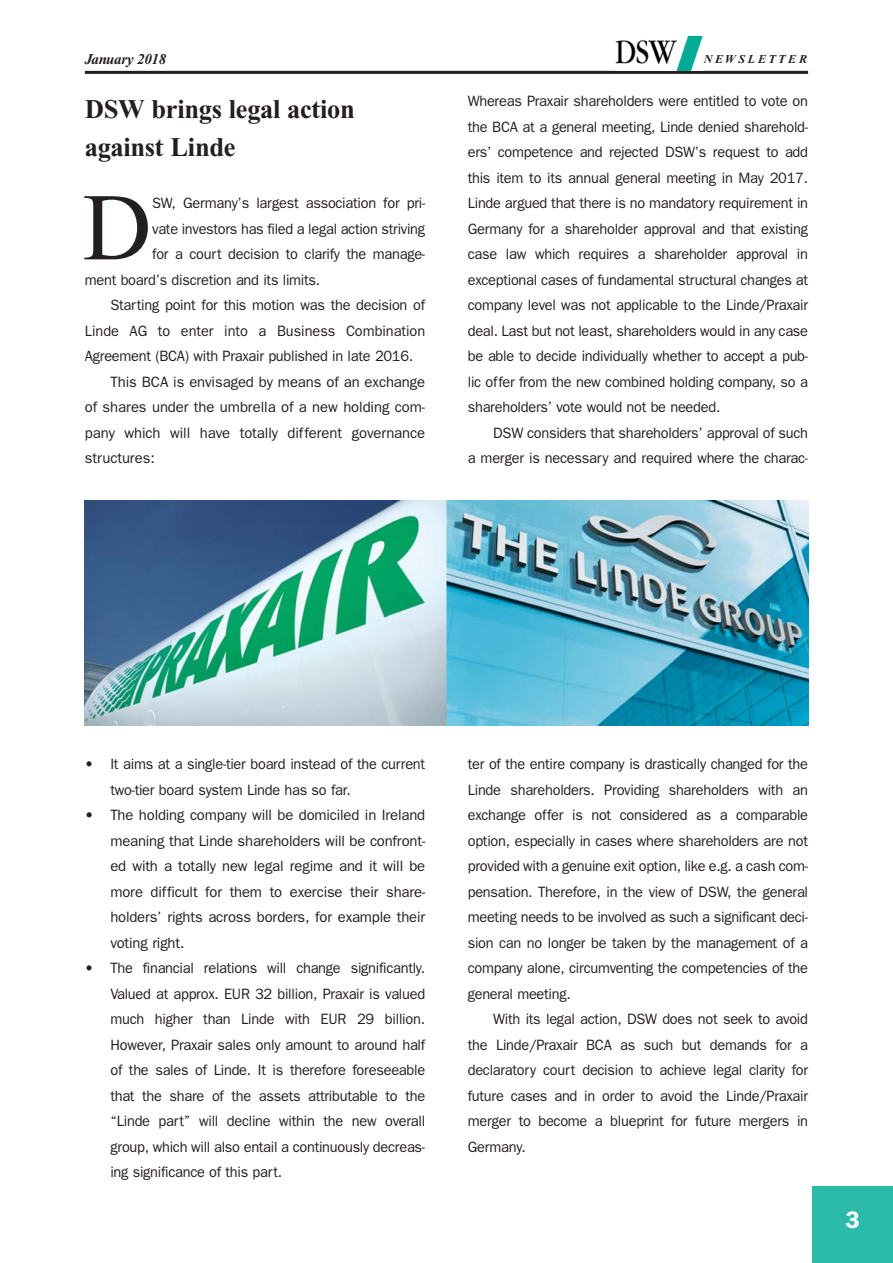
<style>
.page{position:relative;width:893px;height:1263px;background:#fff}
.page>*{position:absolute;margin:0;border:0;box-sizing:border-box;transform-origin:0 0}
.t1{font:95.4px "Times New Roman";color:#231f20}
.t2{font:700 27px/37.5px "Times New Roman";letter-spacing:-.01em;color:#231f20}
.t3{font:600 24px "Franklin Gothic";color:#fff}
.t4{font:15px/25.5px "Franklin Gothic";letter-spacing:-.02em;color:#231f20;text-align:justify}
.t5{font:italic 700 15px "Times New Roman";letter-spacing:-.02em;color:#231f20}
.t6{font:italic 700 12px "Times New Roman";color:#231f20}
</style>
<div class="page">
<hr style="left:85px;top:71px;width:723px;height:3px;background:#231f20">
<div style="left:812px;top:1186px;width:80px;height:77px;background:#2cbbab"></div>
<img style="left:615px;top:37px;width:87px;height:33px">
<img style="left:85px;top:500px;width:723px;height:226px">
<p class="t5" style="left:85px;top:54px;width:83px">January 2018</p>
<p class="t6" style="left:703px;top:55px;width:105px">N E W S L E T T E R</p>
<h2 class="t2" style="left:85px;top:93px;width:271px">DSW brings legal action against Linde</h2>
<h1 class="t1" style="left:82px;top:193px;width:70px">D</h1>
<p class="t4" style="left:152px;top:192px;width:274px">SW, Germany’s largest association for pri-</p>
<p class="t4" style="left:468px;top:90px;width:342px">Whereas Praxair shareholders were entitled to vote on the BCA at a general meeting, Linde denied sharehold&shy;ers’ competence and rejected DSW’s request to add this item to its annual general meeting in May 2017.<br>Linde argued that there is no mandatory requirement in Germany for a shareholder approval and that existing case law which requires a shareholder approval in exceptional cases of fundamental structural changes at company level was not applicable to the Linde/Praxair deal. Last but not least, shareholders would in any case be able to decide individually whether to accept a pub&shy;lic offer from the new combined holding company, so a shareholders’ vote would not be needed.</p>
<p class="t4" style="left:468px;top:421px;width:342px;text-align:right">DSW considers that shareholders’ approval of such<br>a merger is necessary and required where the charac-</p>
<p class="t4" style="left:152px;top:217px;width:274px">vate investors has filed a legal action striving</p>
<p class="t4" style="left:152px;top:243px;width:274px">for a court decision to clarify the manage-</p>
<p class="t4" style="left:85px;top:268px;width:237px">ment board’s discretion and its limits.</p>
<p class="t4" style="left:110px;top:294px;width:316px">Starting point for this motion was the decision of</p>
<p class="t4" style="left:85px;top:319px;width:342px">Linde AG to enter into a Business Combination</p>
<p class="t4" style="left:85px;top:345px;width:330px">Agreement (BCA) with Praxair published in late 2016.</p>
<p class="t4" style="left:110px;top:370px;width:316px">This BCA is envisaged by means of an exchange</p>
<p class="t4" style="left:85px;top:396px;width:342px">of shares under the umbrella of a new holding com-</p>
<p class="t4" style="left:85px;top:421px;width:342px">pany which will have totally different governance</p>
<p class="t4" style="left:85px;top:447px;width:71px">structures:</p>
<p class="t4" style="left:110px;top:753px;width:316px;text-indent:-26px">• It aims at a single-tier board instead of the current two-tier board system Linde has so far.</p>
<p class="t4" style="left:110px;top:804px;width:316px;text-indent:-26px">• The holding company will be domiciled in Ireland meaning that Linde shareholders will be confront&shy;ed with a totally new legal regime and it will be more difficult for them to exercise their share&shy;holders’ rights across borders, for example their voting right.</p>
<p class="t4" style="left:110px;top:957px;width:316px;text-indent:-26px">• The financial relations will change significantly.<br>Valued at approx. EUR 32 billion, Praxair is valued much higher than Linde with EUR 29 billion.<br>However, Praxair sales only amount to around half of the sales of Linde. It is therefore foreseeable that the share of the assets attributable to the “Linde part” will decline within the new overall group, which will also entail a continuously decreas&shy;ing significance of this part.</p>
<p class="t4" style="left:468px;top:753px;width:342px">ter of the entire company is drastically changed for the Linde shareholders. Providing shareholders with an exchange offer is not considered as a comparable option, especially in cases where shareholders are not provided with a genuine exit option, like e.g. a cash com&shy;pensation. Therefore, in the view of DSW, the general meeting needs to be involved as such a significant deci&shy;sion can no longer be taken by the management of a company alone, circumventing the competencies of the general meeting.</p>
<p class="t4" style="left:468px;top:1008px;width:342px;text-indent:26px">With its legal action, DSW does not seek to avoid the Linde/Praxair BCA as such but demands for a declaratory court decision to achieve legal clarity for future cases and in order to avoid the Linde/Praxair merger to become a blueprint for future mergers in Germany.</p>
<h3 class="t3" style="left:845px;top:1212px;width:16px">3</h3>
</div>
